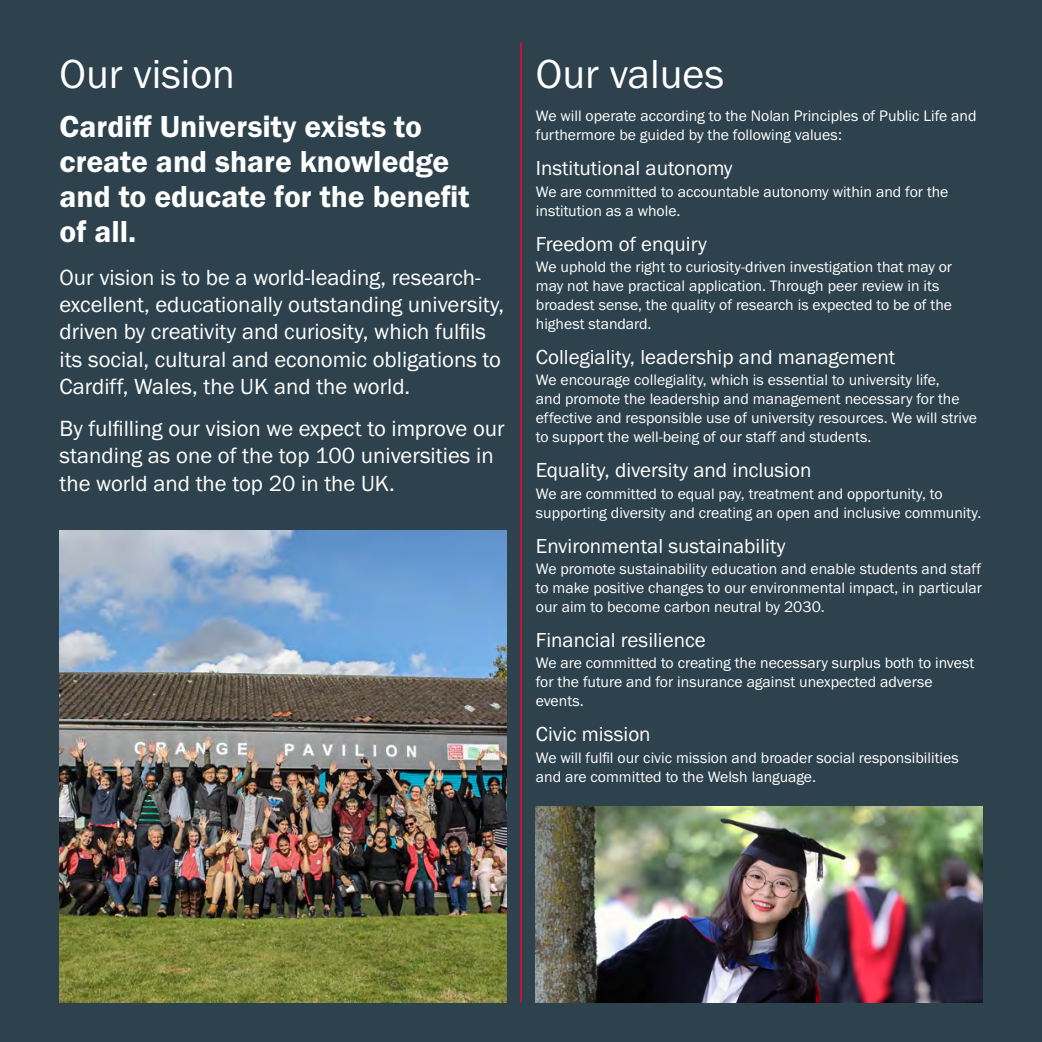
<style>
.page{position:relative;width:1042px;height:1042px;background:#2d424d}
.page>*{position:absolute;margin:0;border:0;box-sizing:border-box;transform-origin:0 0}
.t1{font:42px "Franklin Gothic URW Boo";color:#fff}
.t2{font:31.5px/35px "Franklin Gothic URW Dem";color:#fff}
.t3{font:22.75px/27.3px "Franklin Gothic URW Boo";color:#fff}
.t4{font:21px "Franklin Gothic URW Boo";color:#fff}
.t5{font:15.75px/18.9px "Franklin Gothic URW Boo";color:#fff}
</style>
<div class="page">
<hr style="left:520px;top:42px;width:2px;height:960px;background:#d10e40">
<img style="left:60px;top:531px;width:446px;height:471px">
<img style="left:536px;top:806px;width:446px;height:196px">
<p class="t1" style="left:60px;top:47px;width:177px">Our vision</p>
<p class="t2" style="left:60px;top:109px;width:412px">Cardiff University exists to create and share knowledge and to educate for the benefit of all.</p>
<p class="t3" style="left:60px;top:263px;width:446px">Our vision is to be a world-leading, research&shy;excellent, educationally outstanding university, driven by creativity and curiosity, which fulfils its social, cultural and economic obligations to Cardiff, Wales, the UK and the world.</p>
<p class="t3" style="left:60px;top:414px;width:447px">By fulfilling our vision we expect to improve our standing as one of the top 100 universities in the world and the top 20 in the UK.</p>
<p class="t1" style="left:536px;top:47px;width:190px">Our values</p>
<p class="t5" style="left:536px;top:106px;width:442px">We will operate according to the Nolan Principles of Public Life and furthermore be guided by the following values:</p>
<p class="t4" style="left:536px;top:155px;width:198px">Institutional autonomy</p>
<p class="t5" style="left:536px;top:182px;width:414px">We are committed to accountable autonomy within and for the institution as a whole.</p>
<p class="t4" style="left:536px;top:231px;width:173px">Freedom of enquiry</p>
<p class="t5" style="left:536px;top:257px;width:418px">We uphold the right to curiosity-driven investigation that may or may not have practical application. Through peer review in its broadest sense, the quality of research is expected to be of the highest standard.</p>
<p class="t4" style="left:536px;top:344px;width:361px">Collegiality, leadership and management</p>
<p class="t5" style="left:536px;top:370px;width:443px">We encourage collegiality, which is essential to university life,<br>and promote the leadership and management necessary for the effective and responsible use of university resources. We will strive to support the well-being of our staff and students.</p>
<p class="t4" style="left:536px;top:457px;width:277px">Equality, diversity and inclusion</p>
<p class="t5" style="left:536px;top:484px;width:447px">We are committed to equal pay, treatment and opportunity, to supporting diversity and creating an open and inclusive community.</p>
<p class="t4" style="left:536px;top:533px;width:251px">Environmental sustainability</p>
<p class="t5" style="left:536px;top:559px;width:448px;text-align:justify">We promote sustainability education and enable students and staff to make positive changes to our environmental impact, in particular our aim to become carbon neutral by 2030.</p>
<p class="t4" style="left:536px;top:627px;width:171px">Financial resilience</p>
<p class="t5" style="left:536px;top:653px;width:440px">We are committed to creating the necessary surplus both to invest for the future and for insurance against unexpected adverse events.</p>
<p class="t4" style="left:536px;top:721px;width:116px">Civic mission</p>
<p class="t5" style="left:536px;top:748px;width:424px">We will fulfil our civic mission and broader social responsibilities and are committed to the Welsh language.</p>
</div>
